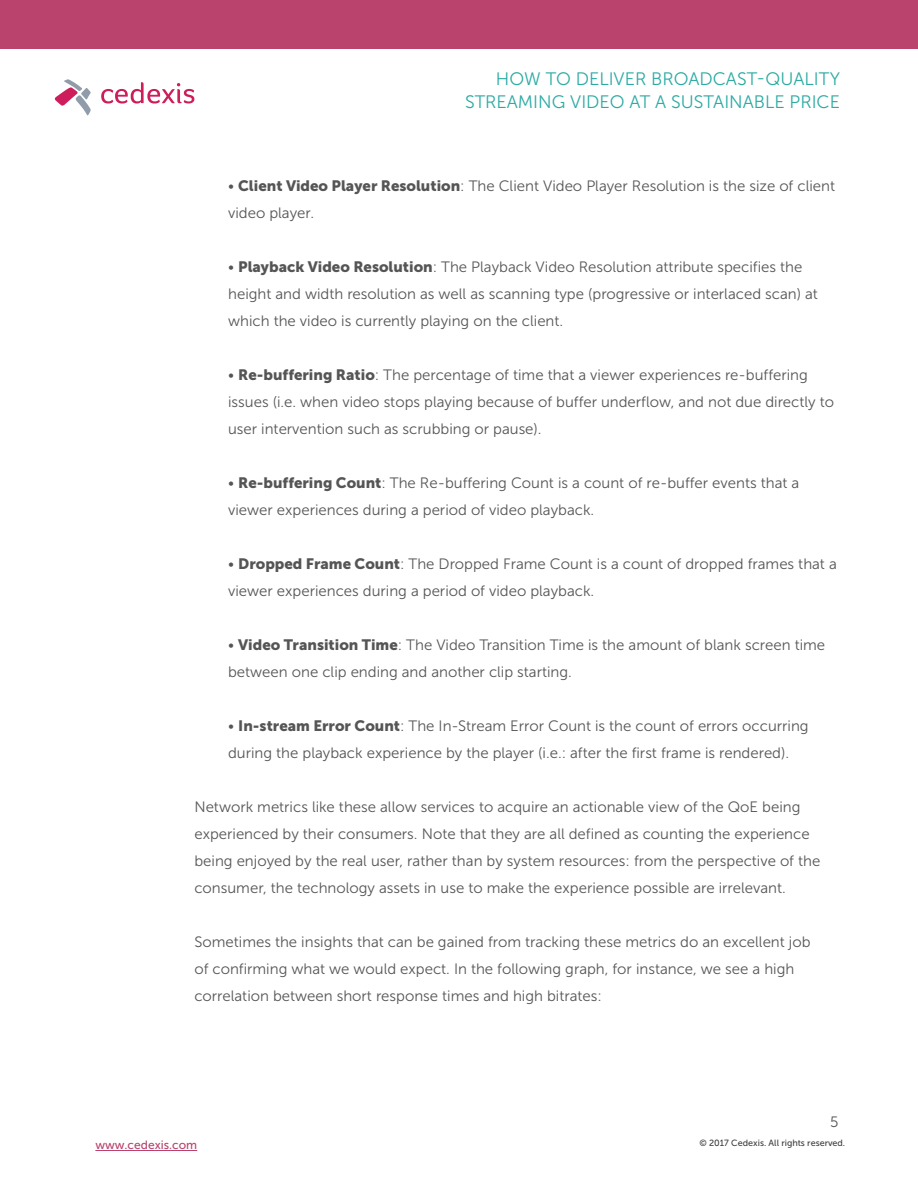
<style>
.page{position:relative;width:918px;height:1188px;background:#fff}
.page>*{position:absolute;margin:0;border:0;box-sizing:border-box;transform-origin:0 0}
.t1{font:18px/23.2px "Museo Sans 300";color:#2baaa3;text-align:right}
.Paragraph_Style_1{font:15px/27px "Museo Sans 300";color:#565555}
.t2{font:15px "Museo Sans 300";color:#545654}
.t3{font:12px "Museo Sans 500";color:#b9436c}
.t4{font:9px "Museo Sans 500";color:#3e3e3f}
.s1{font-family:"Museo Sans 900"}
</style>
<div class="page">
<div style="left:0;top:0;width:918px;height:49px;background:#b9436c"></div>
<svg style="left:101px;top:82px;width:93px;height:22px"></svg>
<svg style="left:54px;top:79px;width:37px;height:37px"></svg>
<hr style="left:95px;top:1150px;width:102px;height:1px;background:#b9436c">
<p class="t1" style="left:465px;top:67px;width:376px">HOW TO DELIVER BROADCAST-QUALITY<br>STREAMING VIDEO AT A SUSTAINABLE PRICE</p>
<p class="Paragraph_Style_1" style="left:228px;top:173px;width:608px">• <span class="s1">Client Video Player Resolution</span>: The Client Video Player Resolution is the size of client video player.</p>
<p class="Paragraph_Style_1" style="left:228px;top:254px;width:591px">• <span class="s1">Playback Video Resolution</span>: The Playback Video Resolution attribute specifies the height and width resolution as well as scanning type (progressive or interlaced scan) at which the video is currently playing on the client.</p>
<p class="Paragraph_Style_1" style="left:228px;top:362px;width:607px">• <span class="s1">Re-buffering Ratio</span>: The percentage of time that a viewer experiences re-buffering issues (i.e. when video stops playing because of buffer underflow, and not due directly to user intervention such as scrubbing or pause).</p>
<p class="Paragraph_Style_1" style="left:228px;top:470px;width:573px">• <span class="s1">Re-buffering Count</span>: The Re-buffering Count is a count of re-buffer events that a viewer experiences during a period of video playback.</p>
<p class="Paragraph_Style_1" style="left:228px;top:551px;width:610px">• <span class="s1">Dropped Frame Count</span>: The Dropped Frame Count is a count of dropped frames that a viewer experiences during a period of video playback.</p>
<p class="Paragraph_Style_1" style="left:228px;top:632px;width:599px">• <span class="s1">Video Transition Time</span>: The Video Transition Time is the amount of blank screen time between one clip ending and another clip starting.</p>
<p class="Paragraph_Style_1" style="left:228px;top:713px;width:582px">• <span class="s1">In-stream Error Count</span>: The In-Stream Error Count is the count of errors occurring during the playback experience by the player (i.e.: after the first frame is rendered).</p>
<p class="Paragraph_Style_1" style="left:194px;top:794px;width:627px">Network metrics like these allow services to acquire an actionable view of the QoE being experienced by their consumers. Note that they are all defined as counting the experience being enjoyed by the real user, rather than by system resources: from the perspective of the consumer, the technology assets in use to make the experience possible are irrelevant.</p>
<p class="Paragraph_Style_1" style="left:194px;top:929px;width:618px">Sometimes the insights that can be gained from tracking these metrics do an excellent job of confirming what we would expect. In the following graph, for instance, we see a high correlation between short response times and high bitrates:</p>
<p class="t2" style="left:830px;top:1114px;width:10px">5</p>
<p class="t3" style="left:95px;top:1139px;width:103px">www.cedexis.com</p>
<p class="t4" style="left:699px;top:1138px;width:147px">© 2017 Cedexis. All rights reserved.</p>
</div>
